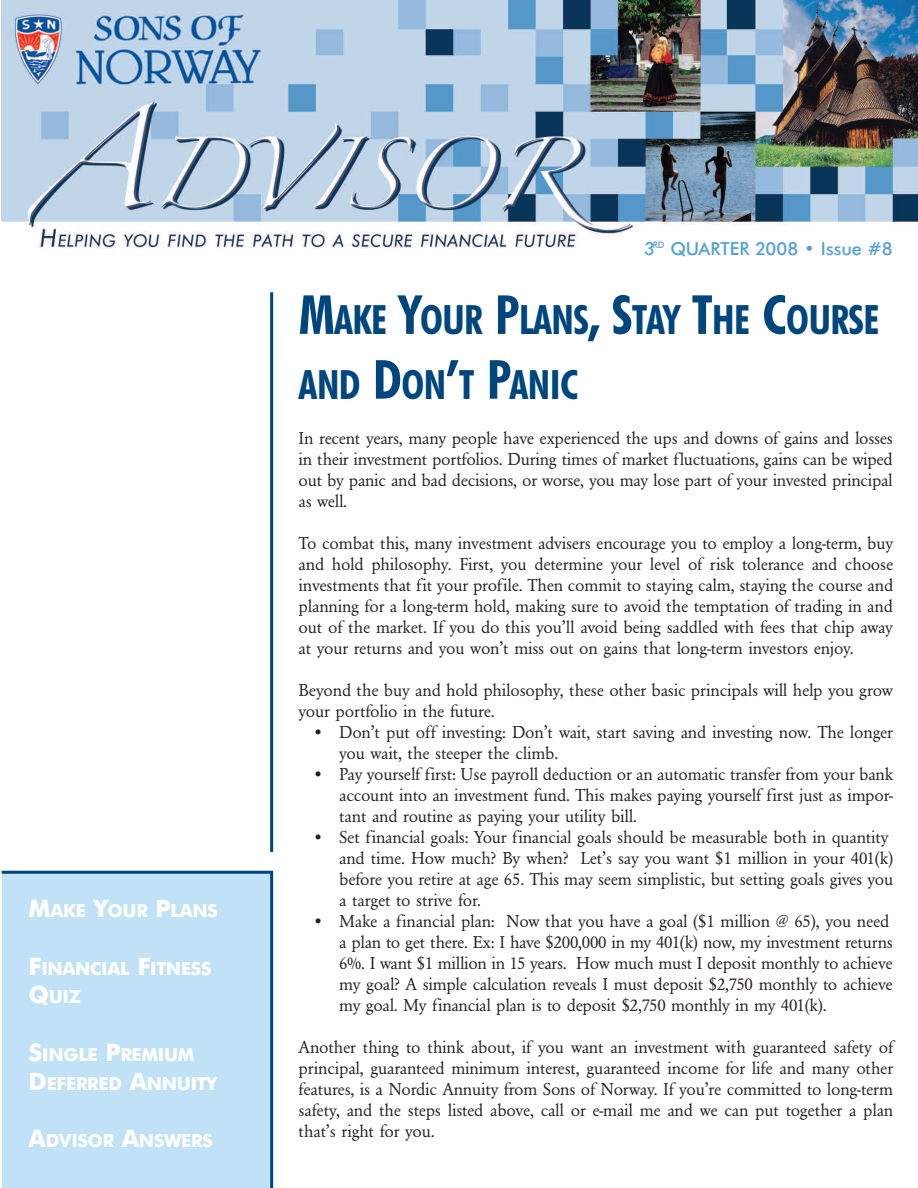
<style>
.page{position:relative;width:918px;height:1188px;background:#fff}
.page>*{position:absolute;margin:0;border:0;box-sizing:border-box;transform-origin:0 0}
.t1{font:700 condensed 40.5px/64.8px "Futura BT";letter-spacing:-.01em;color:#00467e}
.t2{font:18px/21px "URW Garamond T";letter-spacing:-.01em;color:#231f20;text-align:justify}
.t3{font:700 18px/28.8px "Futura BT";letter-spacing:-.015em;color:#fff}
.t4{font:500 18px "Futura BT";color:#56a0d5}
.s1{font-size:24px}
.s2{font-size:54px}
</style>
<div class="page">
<img style="left:2px;top:0;width:916px;height:249px">
<hr style="left:270px;top:292px;width:3px;height:560px;background:#00467e">
<svg style="left:1px;top:870px;width:273px;height:318px;background:#c4e2f5"></svg>
<p class="t3" style="left:29px;top:898px;width:191px"><span class="s1">M</span>AKE <span class="s1">Y</span>OUR <span class="s1">P</span>LANS</p>
<p class="t3" style="left:29px;top:955px;width:184px"><span class="s1">F</span>INANCIAL <span class="s1">F</span>ITNESS<br><span class="s1">Q</span>UIZ</p>
<p class="t3" style="left:29px;top:1042px;width:190px"><span class="s1">S</span>INGLE <span class="s1">P</span>REMIUM<br><span class="s1">D</span>EFERRED <span class="s1">A</span>NNUITY</p>
<p class="t3" style="left:29px;top:1128px;width:186px"><span class="s1">A</span>DVISOR <span class="s1">A</span>NSWERS</p>
<p class="t4" style="left:644px;top:241px;width:250px">3<sup>RD</sup> QUARTER 2008 • Issue #8</p>
<h1 class="t1" style="left:299px;top:290px;width:583px"><span class="s2">M</span>AKE <span class="s2">Y</span>OUR <span class="s2">P</span>LANS<span class="s2">, S</span>TAY <span class="s2">T</span>HE <span class="s2">C</span>OURSE<br>AND <span class="s2">D</span>ON<span class="s2">’</span>T <span class="s2">P</span>ANIC</h1>
<p class="t2" style="left:299px;top:427px;width:596px">In recent years, many people have experienced the ups and downs of gains and losses in their investment portfolios. During times of market fluctuations, gains can be wiped out by panic and bad decisions, or worse, you may lose part of your invested principal as well.</p>
<p class="t2" style="left:299px;top:532px;width:596px">To combat this, many investment advisers encourage you to employ a long-term, buy and hold philosophy. First, you determine your level of risk tolerance and choose investments that fit your profile. Then commit to staying calm, staying the course and planning for a long-term hold, making sure to avoid the temptation of trading in and out of the market. If you do this you’ll avoid being saddled with fees that chip away at your returns and you won’t miss out on gains that long-term investors enjoy.</p>
<p class="t2" style="left:299px;top:679px;width:596px">Beyond the buy and hold philosophy, these other basic principals will help you grow your portfolio in the future.</p>
<p class="t2" style="left:339px;top:721px;width:555px;text-indent:-27px">• Don’t put off investing: Don’t wait, start saving and investing now. The longer you wait, the steeper the climb.</p>
<p class="t2" style="left:339px;top:763px;width:556px;text-indent:-27px">• Pay yourself first: Use payroll deduction or an automatic transfer from your bank account into an investment fund. This makes paying yourself first just as impor&shy;tant and routine as paying your utility bill.</p>
<p class="t2" style="left:339px;top:826px;width:556px;text-align:left;text-indent:-27px">• Set financial goals: Your financial goals should be measurable both in quantity and time. How much? By when? Let’s say you want $1 million in your 401(k) before you retire at age 65. This may seem simplistic, but setting goals gives you a target to strive for.</p>
<p class="t2" style="left:339px;top:910px;width:555px;text-align:left;text-indent:-27px">• Make a financial plan: Now that you have a goal ($1 million @ 65), you need a plan to get there. Ex: I have $200,000 in my 401(k) now, my investment returns 6%. I want $1 million in 15 years. How much must I deposit monthly to achieve my goal? A simple calculation reveals I must deposit $2,750 monthly to achieve my goal. My financial plan is to deposit $2,750 monthly in my 401(k).</p>
<p class="t2" style="left:299px;top:1036px;width:596px">Another thing to think about, if you want an investment with guaranteed safety of principal, guaranteed minimum interest, guaranteed income for life and many other features, is a Nordic Annuity from Sons of Norway. If you’re committed to long-term safety, and the steps listed above, call or e-mail me and we can put together a plan that’s right for you.</p>
</div>
